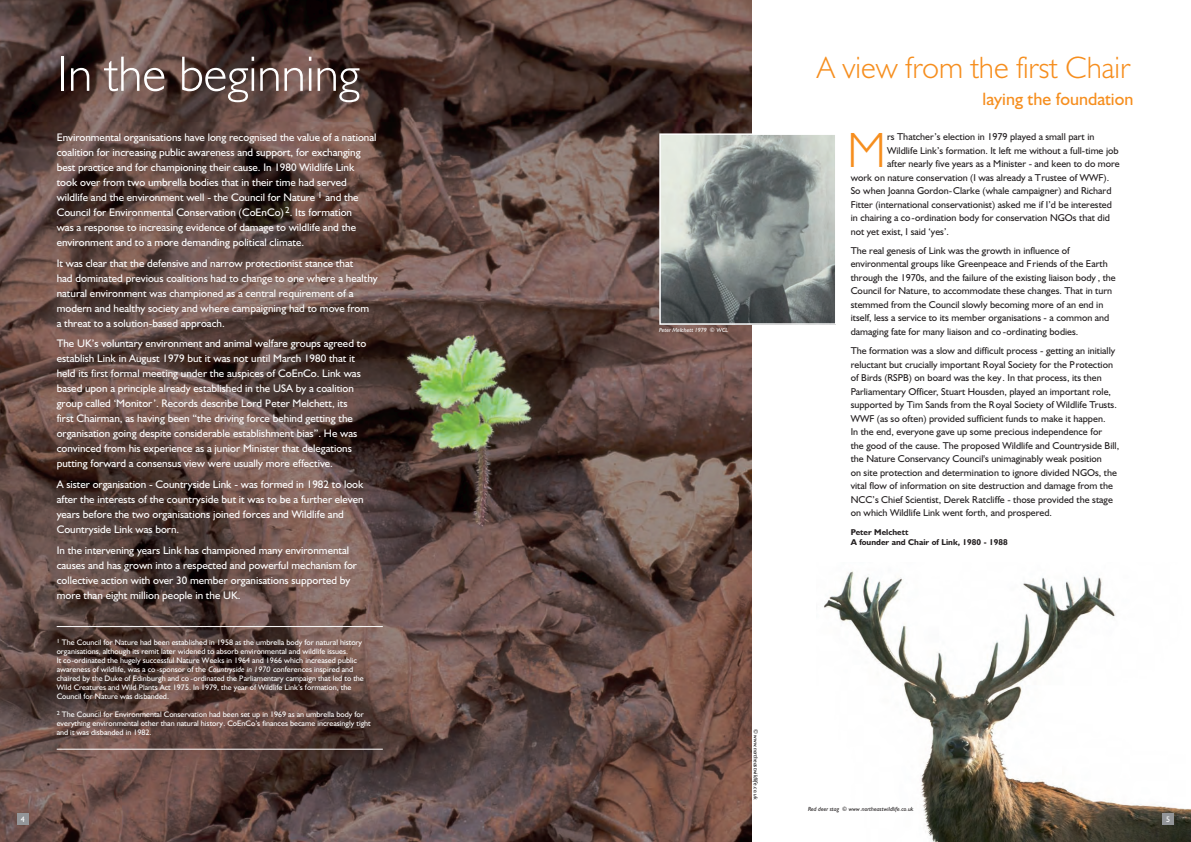
<style>
.page{position:relative;width:1191px;height:842px;background:#fff}
.page>*{position:absolute;margin:0;border:0;box-sizing:border-box;transform-origin:0 0}
.t1{font:300 50px "Humanist 521 BT";color:#fff}
.t2{font:300 49.8px "Humanist 521 BT";color:#f68e1e}
.t3{font:300 31px "Humanist 521 BT";color:#f68e1e}
.t4{font:18px "Humanist 521 BT";color:#f68e1e}
.t5{font:11px/15px "Humanist 521 BT";color:#fff}
.t6{font:10px/13.5px "Humanist 521 BT";color:#231f20}
.t7{font:700 8.5px/10.2px "Humanist 521 BT";color:#231f20}
.t8{font:8px/9px "Humanist 521 BT";color:#fff}
.t9{font:italic 6px "Humanist 521 BT";color:#231f20}
.t10{font:italic 6px "Humanist 521 BT";color:#fff}
.s1{font-style:italic}
</style>
<div class="page">
<img style="left:0;top:0;width:751px;height:842px">
<img style="left:824px;top:571px;width:367px;height:271px">
<img style="left:662px;top:136px;width:171px;height:186px">
<div style="left:659px;top:133px;width:177px;height:192px;border:2px solid #fff"></div>
<hr style="left:57px;top:626px;width:326px;height:1px;background:#fff">
<hr style="left:57px;top:749px;width:326px;height:1px;background:#fff">
<div style="left:17px;top:814px;width:11px;height:11px;background:#939598"></div>
<div style="left:1162px;top:814px;width:12px;height:11px;background:#939598"></div>
<h1 class="t1" style="left:57px;top:43px;width:304px">In the beginning</h1>
<h3 class="t3" style="left:817px;top:48px;width:315px">A view from the first Chair</h3>
<p class="t5" style="left:57px;top:129px;width:321px">Environmental organisations have long recognised the value of a national coalition for increasing public awareness and support, for exchanging best practice and for championing their cause. In 1980 Wildlife Link took over from two umbrella bodies that in their time had served wildlife and the environment well - the Council for Nature <sup>1</sup> and the Council for Environmental Conservation (CoEnCo)<sup>2</sup>. Its formation<br>was a response to increasing evidence of damage to wildlife and the environment and to a more demanding political climate.</p>
<p class="t5" style="left:57px;top:255px;width:322px">It was clear that the defensive and narrow protectionist stance that<br>had dominated previous coalitions had to change to one where a healthy natural environment was championed as a central requirement of a modern and healthy society and where campaigning had to move from<br>a threat to a solution-based approach.</p>
<p class="t5" style="left:57px;top:336px;width:311px">The UK’s voluntary environment and animal welfare groups agreed to establish Link in August 1979 but it was not until March 1980 that it held its first formal meeting under the auspices of CoEnCo. Link was based upon a principle already established in the USA by a coalition group called ‘Monitor’. Records describe Lord Peter Melchett, its first Chairman, as having been “the driving force behind getting the organisation going despite considerable establishment bias”. He was convinced from his experience as a junior Minister that delegations putting forward a consensus view were usually more effective.</p>
<p class="t5" style="left:57px;top:477px;width:308px">A sister organisation - Countryside Link - was formed in 1982 to look after the interests of the countryside but it was to be a further eleven years before the two organisations joined forces and Wildlife and Countryside Link was born.</p>
<p class="t5" style="left:57px;top:542px;width:302px">In the intervening years Link has championed many environmental causes and has grown into a respected and powerful mechanism for collective action with over 30 member organisations supported by more than eight million people in the UK.</p>
<p class="t8" style="left:57px;top:638px;width:309px"><sup>1</sup> The Council for Nature had been established in 1958 as the umbrella body for natural history organisations, although its remit later widened to absorb environmental and wildlife issues.<br>It co-ordinated the hugely successful Nature Weeks in 1964 and 1966 which increased public awareness of wildlife, was a co -sponsor of the <span class="s1">Countryside in 1970</span> conferences inspired and chaired by the Duke of Edinburgh and co -ordinated the Parliamentary campaign that led to the Wild Creatures and Wild Plants Act 1975. In 1979, the year of Wildlife Link’s formation, the Council for Nature was disbanded.</p>
<p class="t8" style="left:57px;top:709px;width:316px"><sup>2</sup> The Council for Environmental Conservation had been set up in 1969 as an umbrella body for everything environmental other than natural history. CoEnCo’s finances became increasingly tight and it was disbanded in 1982.</p>
<h3 class="t4" style="left:982px;top:87px;width:152px">laying the foundation</h3>
<h2 class="t2" style="left:847px;top:120px;width:41px">M</h2>
<p class="t6" style="left:887px;top:130px;width:209px">rs Thatcher’s election in 1979 played a small part in</p>
<p class="t6" style="left:887px;top:143px;width:233px">Wildlife Link’s formation. It left me without a full-time job</p>
<p class="t6" style="left:887px;top:157px;width:234px">after nearly five years as a Minister - and keen to do more</p>
<p class="t6" style="left:850px;top:170px;width:260px">work on nature conservation (I was already a Trustee of WWF).</p>
<p class="t6" style="left:850px;top:184px;width:262px">So when Joanna Gordon-Clarke (whale campaigner) and Richard</p>
<p class="t6" style="left:850px;top:197px;width:263px">Fitter (international conservationist) asked me if I’d be interested</p>
<p class="t6" style="left:850px;top:211px;width:261px">in chairing a co-ordination body for conservation NGOs that did</p>
<p class="t6" style="left:850px;top:224px;width:100px">not yet exist, I said ‘yes’.</p>
<p class="t6" style="left:850px;top:244px;width:267px">The real genesis of Link was the growth in influence of environmental groups like Greenpeace and Friends of the Earth through the 1970s, and the failure of the existing liaison body , the Council for Nature, to accommodate these changes. That in turn stemmed from the Council slowly becoming more of an end in itself, less a service to its member organisations - a common and damaging fate for many liaison and co -ordinating bodies.</p>
<p class="t6" style="left:850px;top:344px;width:270px">The formation was a slow and difficult process - getting an initially reluctant but crucially important Royal Society for the Protection of Birds (RSPB) on board was the key. In that process, its then Parliamentary Officer, Stuart Housden, played an important role, supported by Tim Sands from the R oyal Society of Wildlife Trusts.<br>WWF (as so often) provided sufficient funds to make it happen.<br>In the end, everyone gave up some precious independence for<br>the good of the cause. The proposed Wildlife and Countryside Bill, the Nature Conservancy Council's unimaginably weak position<br>on site protection and determination to ignore divided NGOs, the vital flow of information on site destruction and damage from the NCC’s Chief Scientist, Derek Ratcliffe - those provided the stage on which Wildlife Link went forth, and prospered.</p>
<p class="t10" style="left:659px;top:326px;width:70px">Peter Melchett 1979 © WCL</p>
<p class="t7" style="left:850px;top:528px;width:158px">Peter Melchett<br>A founder and Chair of Link, 1980 - 1988</p>
<p class="t9" style="left:759px;top:729px;width:72px;rotate:90deg">© www.northeastwildlife.co.uk</p>
<p class="t9" style="left:808px;top:805px;width:107px">Red deer stag © www.northeastwildlife.co.uk</p>
<p class="t8" style="left:21px;top:814px;width:6px">4</p>
<p class="t8" style="left:1166px;top:814px;width:6px">5</p>
</div>
